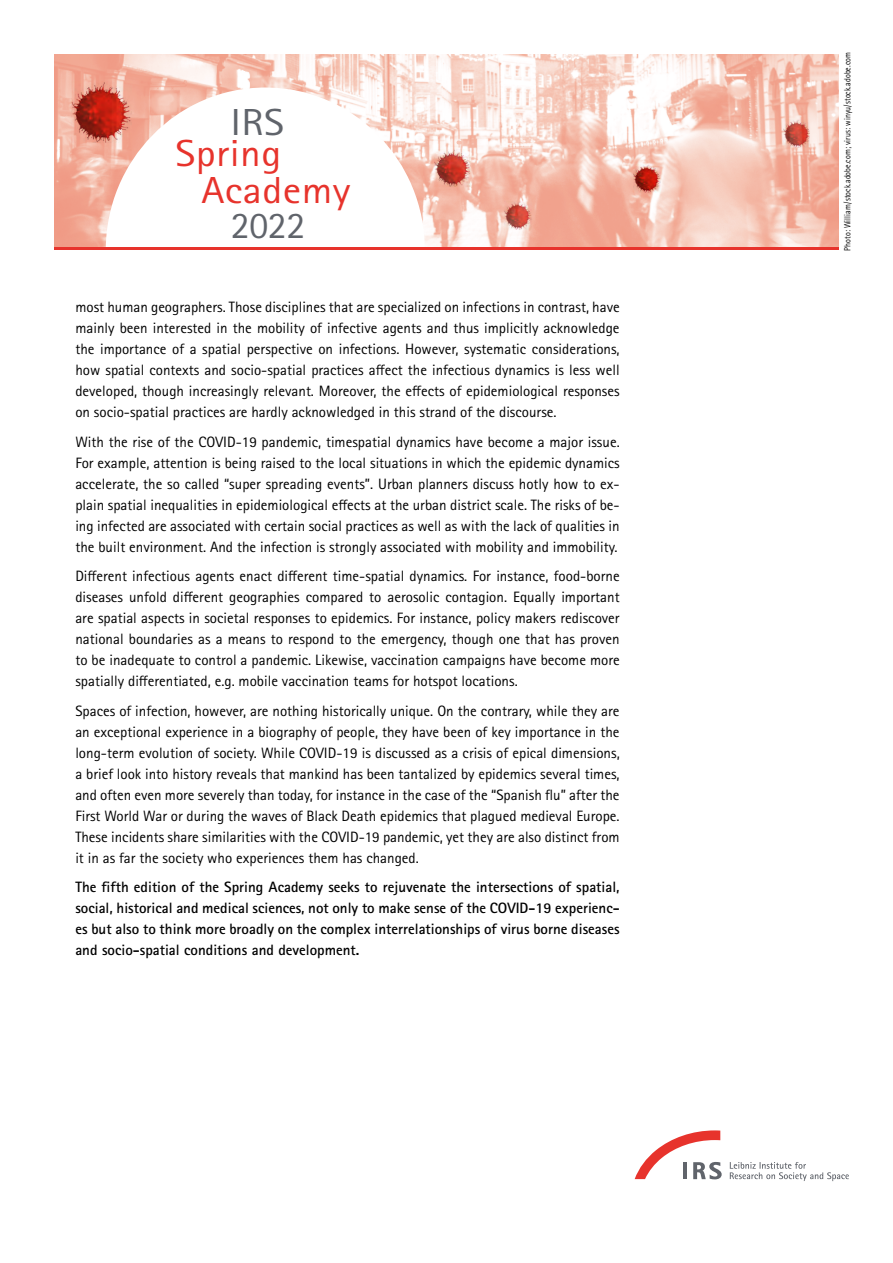
<style>
.page{position:relative;width:893px;height:1263px;background:#fff}
.page>*{position:absolute;margin:0;border:0;box-sizing:border-box;transform-origin:0 0}
.t1{font:37.65px "Rotis Sans Serif Pro";letter-spacing:.01em;color:#e7332c;scale:1.1 1}
.t2{font:37.65px "Rotis Sans Serif Pro";color:#60646b}
.t3{font:37.65px "Rotis Sans Serif Pro";color:#60646b;scale:1.1 1}
.fließ{font:15px/21px "Rotis Sans Serif Pro";color:#000;text-align:justify}
.fließ-2{font:700 15px/21px "Rotis Sans Serif Pro";color:#000;text-align:justify}
.t4{font:9px "Rotis Sans Serif Pro";letter-spacing:.01em;color:#000;scale:.88 1}
</style>
<div class="page">
<svg style="left:730px;top:1162px;width:119px;height:19px"></svg>
<svg style="left:635px;top:1130px;width:87px;height:49px"></svg>
<img style="left:54px;top:54px;width:785px;height:194px">
<svg style="left:106px;top:87px;width:319px;height:161px"></svg>
<hr style="left:54px;top:248px;width:785px;height:2px;background:#e7332c">
<img style="left:435px;top:150px;width:36px;height:37px">
<img style="left:633px;top:165px;width:27px;height:27px">
<img style="left:505px;top:201px;width:27px;height:28px">
<img style="left:783px;top:120px;width:26px;height:28px">
<img style="left:72px;top:82px;width:60px;height:61px">
<h1 class="t3" style="left:230px;top:100px;width:50px">IRS</h1>
<h1 class="t1" style="left:176px;top:131px;width:98px">Spring</h1>
<h1 class="t1" style="left:201px;top:168px;width:137px">Academy</h1>
<h1 class="t2" style="left:231px;top:203px;width:76px">2022</h1>
<p class="fließ" style="left:75px;top:297px;width:546px">most human geographers. Those disciplines that are specialized on infections in contrast, have mainly been interested in the mobility of infective agents and thus implicitly acknowledge the importance of a spatial perspective on infections. However, systematic considerations, how spatial contexts and socio-spatial practices affect the infectious dynamics is less well developed, though increasingly relevant. Moreover, the effects of epidemiological responses on socio-spatial practices are hardly acknowledged in this strand of the discourse.</p>
<p class="fließ" style="left:75px;top:431px;width:546px">With the rise of the COVID-19 pandemic, timespatial dynamics have become a major issue.<br>For example, attention is being raised to the local situations in which the epidemic dynamics accelerate, the so called “super spreading events”. Urban planners discuss hotly how to ex&shy;plain spatial inequalities in epidemiological effects at the urban district scale. The risks of be&shy;ing infected are associated with certain social practices as well as with the lack of qualities in the built environment. And the infection is strongly associated with mobility and immobility.</p>
<p class="fließ" style="left:75px;top:566px;width:546px">Different infectious agents enact different time-spatial dynamics. For instance, food-borne diseases unfold different geographies compared to aerosolic contagion. Equally important are spatial aspects in societal responses to epidemics. For instance, policy makers rediscover national boundaries as a means to respond to the emergency, though one that has proven to be inadequate to control a pandemic. Likewise, vaccination campaigns have become more spatially differentiated, e.g. mobile vaccination teams for hotspot locations.</p>
<p class="fließ" style="left:75px;top:700px;width:546px">Spaces of infection, however, are nothing historically unique. On the contrary, while they are an exceptional experience in a biography of people, they have been of key importance in the long-term evolution of society. While COVID-19 is discussed as a crisis of epical dimensions, a brief look into history reveals that mankind has been tantalized by epidemics several times, and often even more severely than today, for instance in the case of the “Spanish flu” after the First World War or during the waves of Black Death epidemics that plagued medieval Europe.<br>These incidents share similarities with the COVID-19 pandemic, yet they are also distinct from it in as far the society who experiences them has changed.</p>
<p class="fließ-2" style="left:75px;top:877px;width:546px">The fifth edition of the Spring Academy seeks to rejuvenate the intersections of spatial, social, historical and medical sciences, not only to make sense of the COVID-19 experienc&shy;es but also to think more broadly on the complex interrelationships of virus borne diseases and socio-spatial conditions and development.</p>
<p class="t4" style="left:842px;top:251px;width:227px;rotate:-90deg">Photo: William/stock.adobe.com; virus: winyu/stock.adobe.com</p>
</div>
